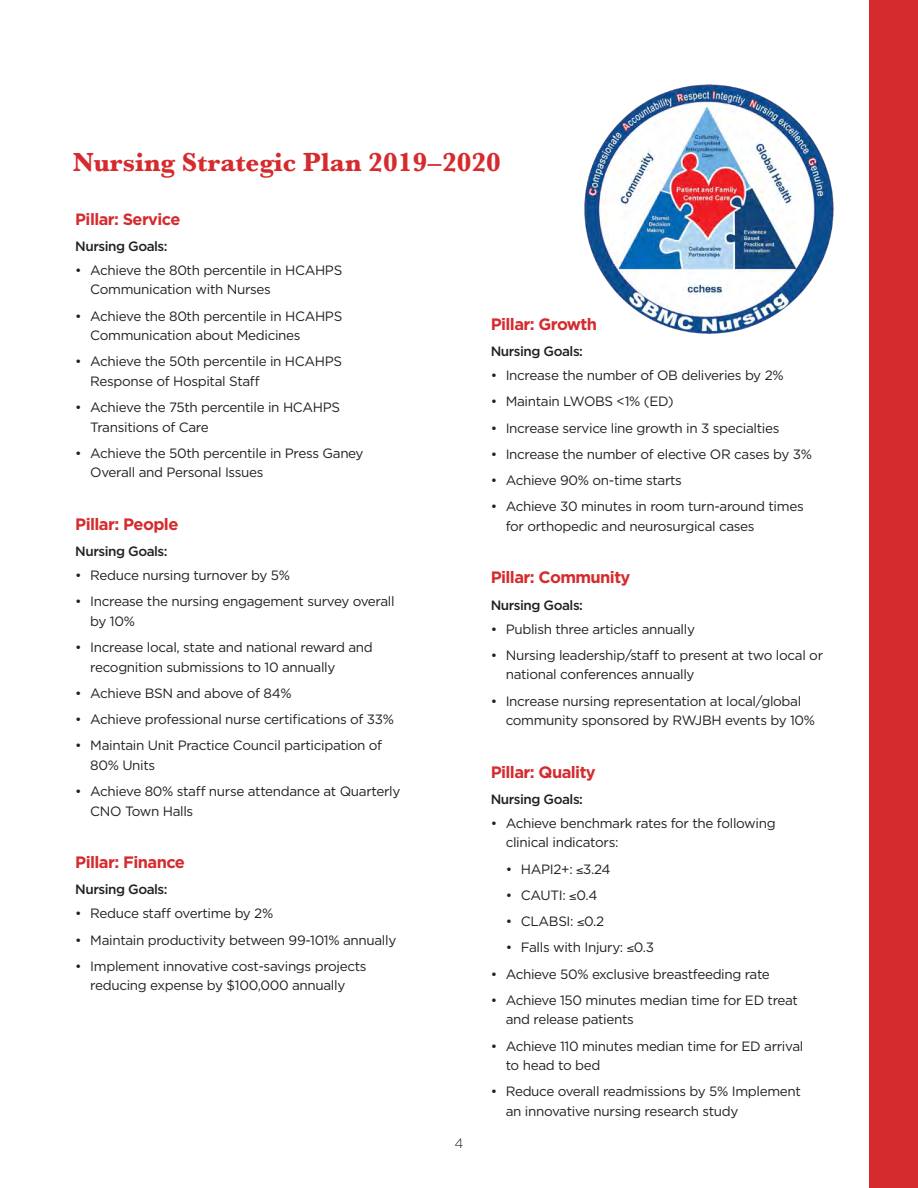
<style>
.page{position:relative;width:918px;height:1188px;background:#fff}
.page>*{position:absolute;margin:0;border:0;box-sizing:border-box;transform-origin:0 0}
.Header_18{font:700 expanded 27px "Baskerville URW";color:#d52b2e}
.Blue_sub_11_12{font:700 16.5px "Gotham";letter-spacing:-.035em;color:#d52b2e}
.Blue_sub_11_12-2{font:700 16.35px "Gotham";letter-spacing:-.035em;color:#d52b2e}
.t1{font:13.5px/19.5px "Gotham";letter-spacing:-.025em;color:#231f20}
.Black_sub_9_12_med{font:500 13.5px "Gotham";letter-spacing:-.035em;color:#231f20}
.t2{font:300 13.5px "Gotham";color:#231f20}
</style>
<div class="page">
<div style="left:869px;top:0;width:49px;height:1188px;background:#d52b2e"></div>
<img style="left:584px;top:84px;width:250px;height:250px">
<p class="Header_18" style="left:73px;top:147px;width:430px">Nursing Strategic Plan 2019–2020</p>
<p class="Blue_sub_11_12-2" style="left:75px;top:208px;width:107px">Pillar: Service</p>
<p class="Black_sub_9_12_med" style="left:75px;top:237px;width:94px">Nursing Goals:</p>
<p class="t1" style="left:90px;top:260px;width:254px;text-indent:-15px">• Achieve the 80th percentile in HCAHPS<br>Communication with Nurses</p>
<p class="t1" style="left:90px;top:306px;width:254px;text-indent:-15px">• Achieve the 80th percentile in HCAHPS<br>Communication about Medicines</p>
<p class="t1" style="left:90px;top:352px;width:253px;text-indent:-15px">• Achieve the 50th percentile in HCAHPS<br>Response of Hospital Staff</p>
<p class="t1" style="left:90px;top:397px;width:251px;text-indent:-15px">• Achieve the 75th percentile in HCAHPS<br>Transitions of Care</p>
<p class="t1" style="left:90px;top:443px;width:275px;text-indent:-15px">• Achieve the 50th percentile in Press Ganey<br>Overall and Personal Issues</p>
<p class="Blue_sub_11_12" style="left:75px;top:513px;width:105px">Pillar: People</p>
<p class="Black_sub_9_12_med" style="left:75px;top:543px;width:94px">Nursing Goals:</p>
<p class="t1" style="left:75px;top:565px;width:216px">• Reduce nursing turnover by 5%</p>
<p class="t1" style="left:90px;top:592px;width:306px;text-indent:-15px">• Increase the nursing engagement survey overall by 10%</p>
<p class="t1" style="left:90px;top:637px;width:284px;text-indent:-15px">• Increase local, state and national reward and recognition submissions to 10 annually</p>
<p class="t1" style="left:75px;top:683px;width:218px">• Achieve BSN and above of 84%</p>
<p class="t1" style="left:75px;top:709px;width:320px">• Achieve professional nurse certifications of 33%</p>
<p class="t1" style="left:90px;top:736px;width:293px;text-indent:-15px">• Maintain Unit Practice Council participation of<br>80% Units</p>
<p class="t1" style="left:90px;top:781px;width:312px;text-indent:-15px">• Achieve 80% staff nurse attendance at Quarterly<br>CNO Town Halls</p>
<p class="Blue_sub_11_12" style="left:75px;top:851px;width:111px">Pillar: Finance</p>
<p class="Black_sub_9_12_med" style="left:75px;top:881px;width:94px">Nursing Goals:</p>
<p class="t1" style="left:75px;top:904px;width:200px">• Reduce staff overtime by 2%</p>
<p class="t1" style="left:75px;top:930px;width:323px">• Maintain productivity between 99-101% annually</p>
<p class="t1" style="left:75px;top:956px;width:293px;text-align:center">• Implement innovative cost-savings projects reducing expense by $100,000 annually</p>
<p class="t2" style="left:455px;top:1135px;width:10px">4</p>
<p class="Blue_sub_11_12" style="left:491px;top:313px;width:108px">Pillar: Growth</p>
<p class="Black_sub_9_12_med" style="left:491px;top:343px;width:94px">Nursing Goals:</p>
<p class="t1" style="left:491px;top:365px;width:294px">• Increase the number of OB deliveries by 2%</p>
<p class="t1" style="left:491px;top:392px;width:185px">• Maintain LWOBS &lt;1% (ED)</p>
<p class="t1" style="left:491px;top:418px;width:290px">• Increase service line growth in 3 specialties</p>
<p class="t1" style="left:491px;top:444px;width:323px">• Increase the number of elective OR cases by 3%</p>
<p class="t1" style="left:491px;top:470px;width:193px">• Achieve 90% on-time starts</p>
<p class="t1" style="left:506px;top:497px;width:300px;text-indent:-15px">• Achieve 30 minutes in room turn-around times for orthopedic and neurosurgical cases</p>
<p class="Blue_sub_11_12" style="left:491px;top:567px;width:141px">Pillar: Community</p>
<p class="Black_sub_9_12_med" style="left:491px;top:596px;width:94px">Nursing Goals:</p>
<p class="t1" style="left:491px;top:619px;width:206px">• Publish three articles annually</p>
<p class="t1" style="left:506px;top:645px;width:319px;text-indent:-15px">• Nursing leadership/staff to present at two local or national conferences annually</p>
<p class="t1" style="left:506px;top:691px;width:311px;text-indent:-15px">• Increase nursing representation at local/global community sponsored by RWJBH events by 10%</p>
<p class="Blue_sub_11_12" style="left:491px;top:761px;width:107px">Pillar: Quality</p>
<p class="Black_sub_9_12_med" style="left:491px;top:790px;width:94px">Nursing Goals:</p>
<p class="t1" style="left:506px;top:813px;width:272px;text-indent:-15px">• Achieve benchmark rates for the following clinical indicators:</p>
<p class="t1" style="left:506px;top:859px;width:106px">• HAPI2+: ≤3.24</p>
<p class="t1" style="left:506px;top:885px;width:93px">• CAUTI: ≤0.4</p>
<p class="t1" style="left:506px;top:911px;width:100px">• CLABSI: ≤0.2</p>
<p class="t1" style="left:506px;top:938px;width:150px">• Falls with Injury: ≤0.3</p>
<p class="t1" style="left:491px;top:964px;width:281px">• Achieve 50% exclusive breastfeeding rate</p>
<p class="t1" style="left:506px;top:990px;width:294px;text-indent:-15px">• Achieve 150 minutes median time for ED treat and release patients</p>
<p class="t1" style="left:506px;top:1036px;width:299px;text-indent:-15px">• Achieve 110 minutes median time for ED arrival to head to bed</p>
<p class="t1" style="left:506px;top:1082px;width:297px;text-indent:-15px">• Reduce overall readmissions by 5% Implement an innovative nursing research study</p>
</div>
